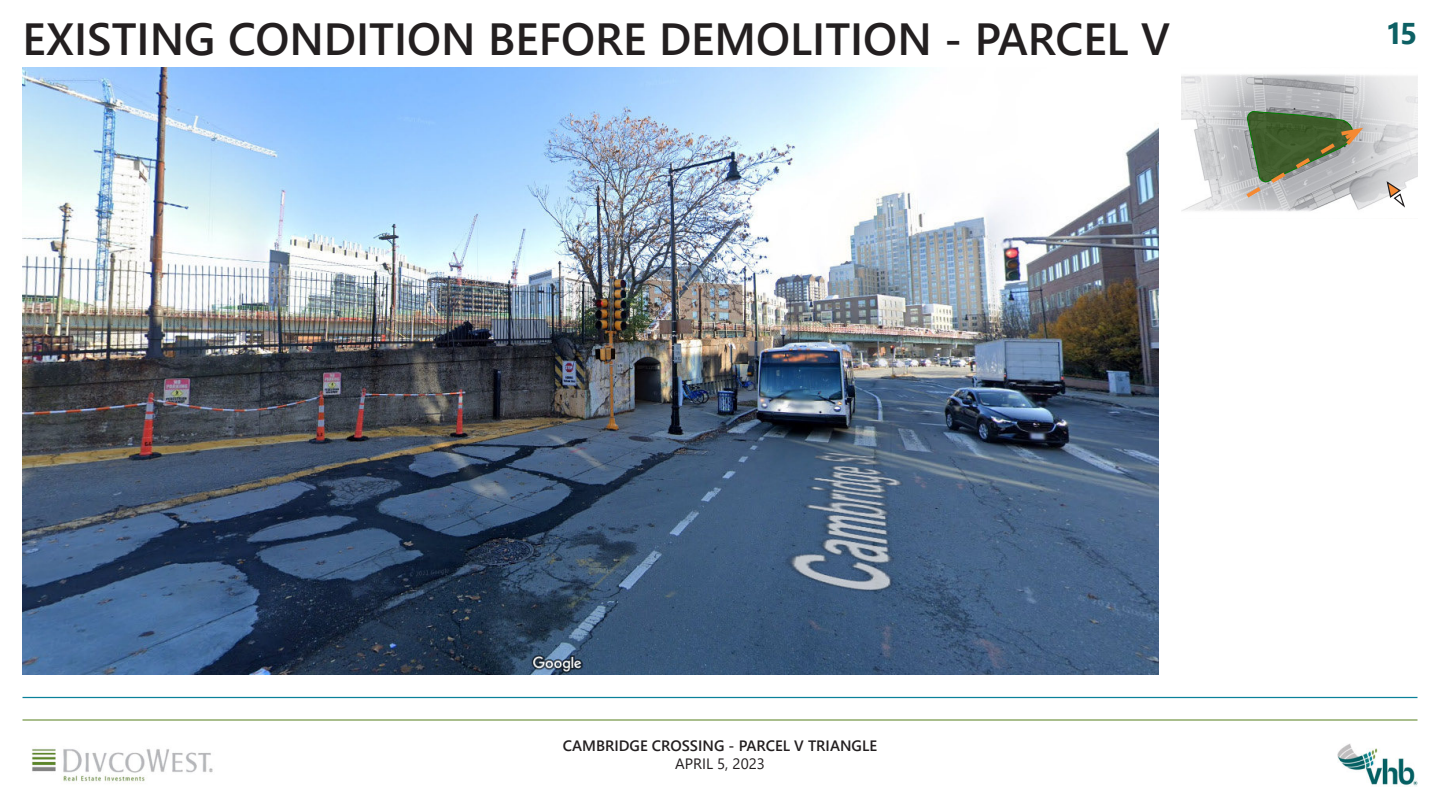
<style>
.page{position:relative;width:1440px;height:810px;background:#fff}
.page>*{position:absolute;margin:0;border:0;box-sizing:border-box;transform-origin:0 0}
.t1{font:600 45px "Segoe UI";color:#231f20}
.t2{font:700 30px "Segoe UI";color:#0d6064}
.t3{font:600 15px "Segoe UI";color:#231f20}
.t4{font:15px "Segoe UI";color:#231f20}
</style>
<div class="page">
<img style="left:1337px;top:744px;width:81px;height:42px">
<hr style="left:22px;top:719px;width:1396px;height:2px;background:#769849">
<hr style="left:22px;top:697px;width:1396px;height:1px;background:#0a819a">
<img style="left:31px;top:748px;width:182px;height:36px">
<img style="left:1181px;top:74px;width:237px;height:138px">
<svg style="left:1386px;top:181px;width:20px;height:27px"></svg>
<img style="left:22px;top:68px;width:1137px;height:607px">
<svg style="left:1242px;top:111px;width:126px;height:90px;background:#859079"></svg>
<p class="t1" style="left:22px;top:-3px;width:1149px">EXISTING CONDITION BEFORE DEMOLITION - PARCEL V</p>
<p class="t2" style="left:1386px;top:5px;width:33px">15</p>
<p class="t3" style="left:563px;top:732px;width:316px">CAMBRIDGE CROSSING - PARCEL V TRIANGLE</p>
<p class="t4" style="left:675px;top:750px;width:91px">APRIL 5, 2023</p>
</div>
